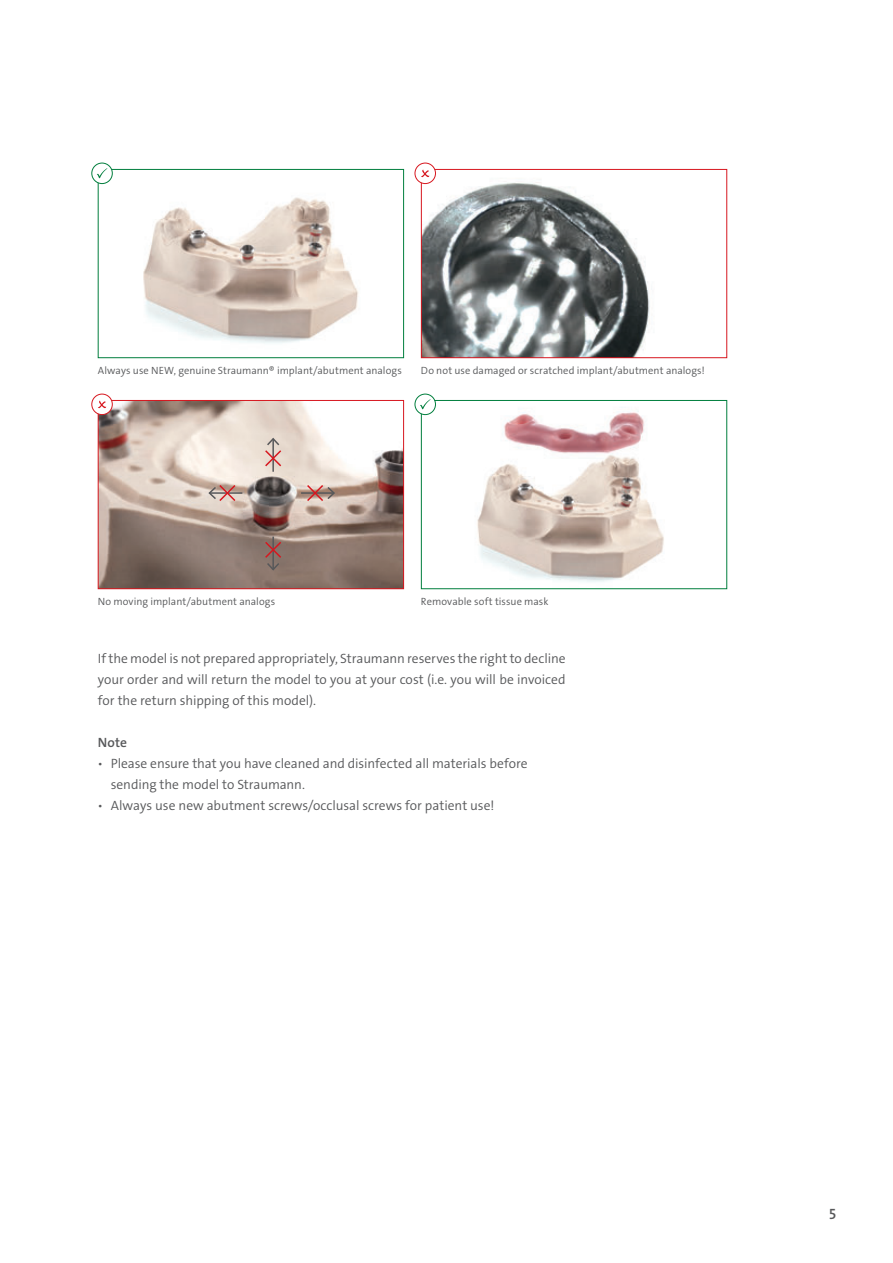
<style>
.page{position:relative;width:893px;height:1263px;background:#fff}
.page>*{position:absolute;margin:0;border:0;box-sizing:border-box;transform-origin:0 0}
.t1{font:15px "The Sans LP6 Se Bld";color:#57585a}
.Copy{font:13.5px/21px "The Sans LP4 Se Lig";letter-spacing:-.005em;color:#57585a;text-align:justify}
.Subtitle_II{font:13.5px "The Sans LP6 Se Bld";color:#57585a}
.t2{font:10.5px "The Sans LP4 Se Lig";letter-spacing:.005em;color:#57585a}
</style>
<div class="page">
<img style="left:101px;top:179px;width:257px;height:164px">
<div style="left:98px;top:169px;width:306px;height:189px;border:1px solid #007e3d"></div>
<img style="left:100px;top:402px;width:302px;height:185px">
<div style="left:98px;top:400px;width:306px;height:189px;border:1px solid #d7171f"></div>
<img style="left:423px;top:177px;width:227px;height:179px">
<div style="left:421px;top:169px;width:306px;height:189px;border:1px solid #d7171f"></div>
<img style="left:477px;top:407px;width:187px;height:175px">
<div style="left:421px;top:400px;width:306px;height:189px;border:1px solid #007e3d"></div>
<hr style="left:272px;top:537px;width:2px;height:32px;background:#57585a">
<hr style="left:272px;top:439px;width:2px;height:33px;background:#57585a">
<hr style="left:301px;top:492px;width:33px;height:2px;background:#57585a">
<hr style="left:209px;top:492px;width:33px;height:2px;background:#57585a">
<svg style="left:207px;top:483px;width:30px;height:20px"></svg>
<svg style="left:264px;top:437px;width:19px;height:31px"></svg>
<svg style="left:305px;top:483px;width:31px;height:20px"></svg>
<svg style="left:264px;top:540px;width:19px;height:32px"></svg>
<div style="left:92px;top:163px;width:20px;height:21px;background:#fff;border-radius:50%"></div>
<svg style="left:97px;top:168px;width:10px;height:10px"></svg>
<div style="left:91px;top:163px;width:22px;height:21px;border:1px solid #007e3d;border-radius:50%"></div>
<div style="left:415px;top:394px;width:20px;height:21px;background:#fff;border-radius:50%"></div>
<svg style="left:420px;top:399px;width:11px;height:10px"></svg>
<div style="left:415px;top:394px;width:21px;height:21px;border:1px solid #007e3d;border-radius:50%"></div>
<div style="left:415px;top:163px;width:20px;height:21px;background:#fff;border-radius:50%"></div>
<svg style="left:421px;top:169px;width:8px;height:8px"></svg>
<div style="left:415px;top:163px;width:21px;height:21px;border:1px solid #d7171f;border-radius:50%"></div>
<div style="left:92px;top:394px;width:20px;height:21px;background:#fff;border-radius:50%"></div>
<svg style="left:98px;top:400px;width:8px;height:8px"></svg>
<div style="left:91px;top:394px;width:22px;height:21px;border:1px solid #d7171f;border-radius:50%"></div>
<p class="t2" style="left:98px;top:364px;width:306px">Always use NEW, genuine Straumann® implant/abutment analogs</p>
<p class="t2" style="left:421px;top:364px;width:285px">Do not use damaged or scratched implant/abutment analogs!</p>
<p class="t2" style="left:98px;top:595px;width:179px">No moving implant/abutment analogs</p>
<p class="t2" style="left:421px;top:595px;width:129px">Removable soft tissue mask</p>
<p class="Copy" style="left:98px;top:648px;width:469px">If the model is not prepared appropriately, Straumann reserves the right to decline your order and will return the model to you at your cost (i.e. you will be invoiced for the return shipping of this model).</p>
<p class="Subtitle_II" style="left:98px;top:733px;width:31px">Note</p>
<p class="Copy" style="left:111px;top:753px;width:418px;text-indent:-13px">ѹ Please ensure that you have cleaned and disinfected all materials before sending the model to Straumann.</p>
<p class="Copy" style="left:98px;top:795px;width:398px">ѹ Always use new abutment screws/occlusal screws for patient use!</p>
<p class="t1" style="left:829px;top:1204px;width:8px">5</p>
</div>
